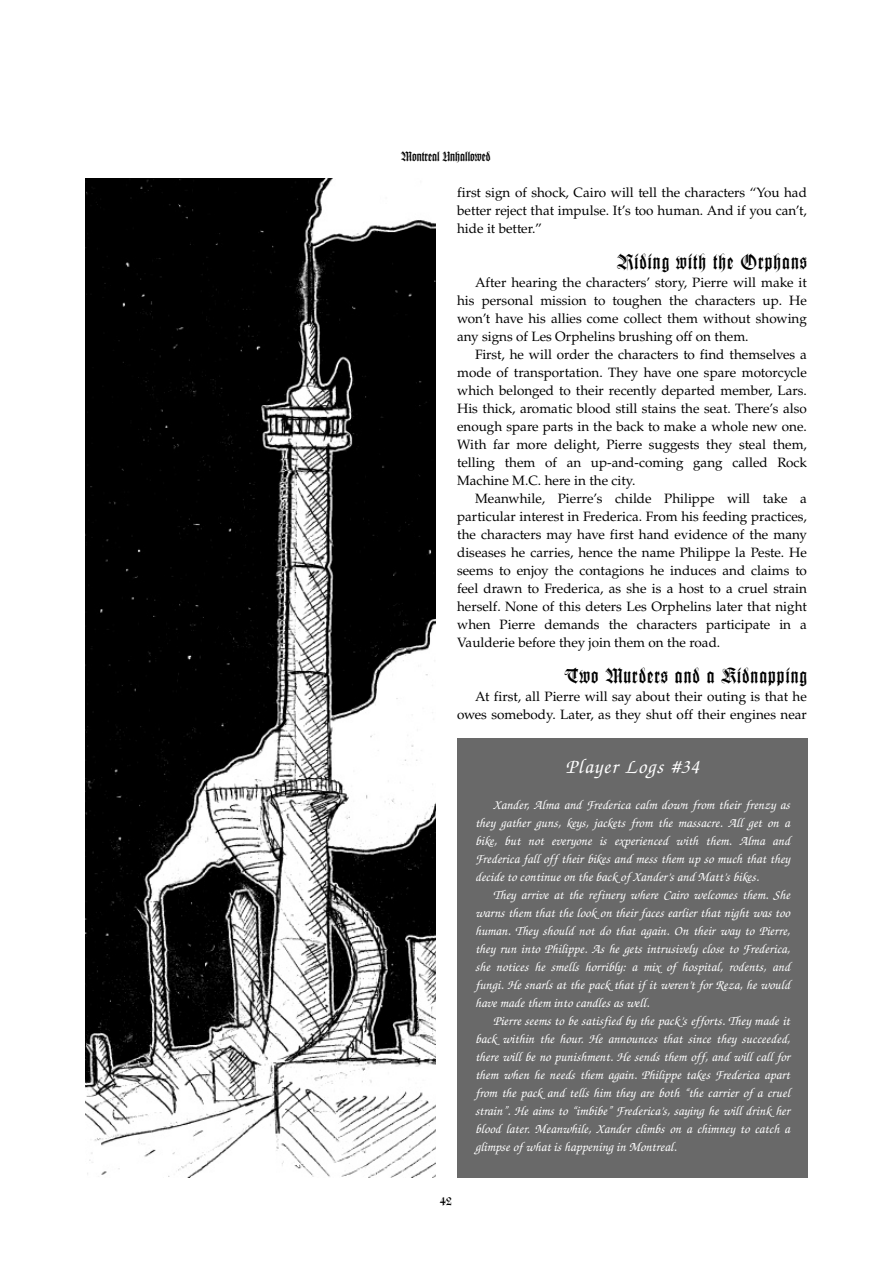
<style>
.page{position:relative;width:893px;height:1263px;background:#fff}
.page>*{position:absolute;margin:0;border:0;box-sizing:border-box;transform-origin:0 0}
.t1{font:21px "Wilhelm Klingspor";letter-spacing:.05em;color:#000}
.t2{font:italic 500 21px "URW Chancery L";letter-spacing:.05em;color:#fff}
.t3{font:13.5px/18px "URW Palladio L Roma";color:#000;text-align:justify}
.t4{font:italic 500 13.5px/18px "URW Chancery L";color:#fff;text-align:justify}
.t5{font:13.5px "Wilhelm Klingspor";color:#000}
</style>
<div class="page">
<img style="left:85px;top:179px;width:351px;height:999px">
<div style="left:457px;top:739px;width:351px;height:439px;background:#696969"></div>
<p class="t5" style="left:401px;top:151px;width:91px">Montreal Unhallowed</p>
<p class="t3" style="left:457px;top:185px;width:351px">first sign of shock, Cairo will tell the characters “You had better reject that impulse. It’s too human. And if you can’t, hide it better.”</p>
<h1 class="t1" style="left:618px;top:253px;width:191px">Riding with the Orphans</h1>
<p class="t3" style="left:457px;top:275px;width:351px;text-indent:18px">After hearing the characters’ story, Pierre will make it his personal mission to toughen the characters up. He won’t have his allies come collect them without showing any signs of Les Orphelins brushing off on them.</p>
<p class="t3" style="left:457px;top:347px;width:351px;text-indent:18px">First, he will order the characters to find themselves a mode of transportation. They have one spare motorcycle which belonged to their recently departed member, Lars.<br>His thick, aromatic blood still stains the seat. There’s also enough spare parts in the back to make a whole new one.<br>With far more delight, Pierre suggests they steal them, telling them of an up-and-coming gang called Rock Machine M.C. here in the city.</p>
<p class="t3" style="left:457px;top:491px;width:351px;text-indent:18px">Meanwhile, Pierre’s childe Philippe will take a particular interest in Frederica. From his feeding practices, the characters may have first hand evidence of the many diseases he carries, hence the name Philippe la Peste. He seems to enjoy the contagions he induces and claims to feel drawn to Frederica, as she is a host to a cruel strain herself. None of this deters Les Orphelins later that night when Pierre demands the characters participate in a Vaulderie before they join them on the road.</p>
<h1 class="t1" style="left:565px;top:667px;width:243px">Two Murders and a Kidnapping</h1>
<p class="t3" style="left:457px;top:689px;width:351px;text-align:right">At first, all Pierre will say about their outing is that he owes somebody. Later, as they shut off their engines near</p>
<h1 class="t2" style="left:566px;top:758px;width:135px">Player Logs #34</h1>
<p class="t4" style="left:475px;top:797px;width:316px;text-indent:18px">Xander, Alma and Frederica calm down from their frenzy as they gather guns, keys, jackets from the massacre. All get on a bike, but not everyone is experienced with them. Alma and Frederica fall off their bikes and mess them up so much that they decide to continue on the back of Xander’s and Matt’s bikes.</p>
<p class="t4" style="left:475px;top:887px;width:316px;text-indent:18px">They arrive at the refinery where Cairo welcomes them. She warns them that the look on their faces earlier that night was too human. They should not do that again. On their way to Pierre, they run into Philippe. As he gets intrusively close to Frederica, she notices he smells horribly: a mix of hospital, rodents, and fungi. He snarls at the pack that if it weren’t for Reza, he would have made them into candles as well.</p>
<p class="t4" style="left:475px;top:1013px;width:316px;text-indent:18px">Pierre seems to be satisfied by the pack’s efforts. They made it back within the hour. He announces that since they succeeded, there will be no punishment. He sends them off, and will call for them when he needs them again. Philippe takes Frederica apart from the pack and tells him they are both “the carrier of a cruel strain”. He aims to “imbibe” Frederica’s, saying he will drink her blood later. Meanwhile, Xander climbs on a chimney to catch a glimpse of what is happening in Montreal.</p>
<p class="t5" style="left:440px;top:1195px;width:13px">42</p>
</div>
